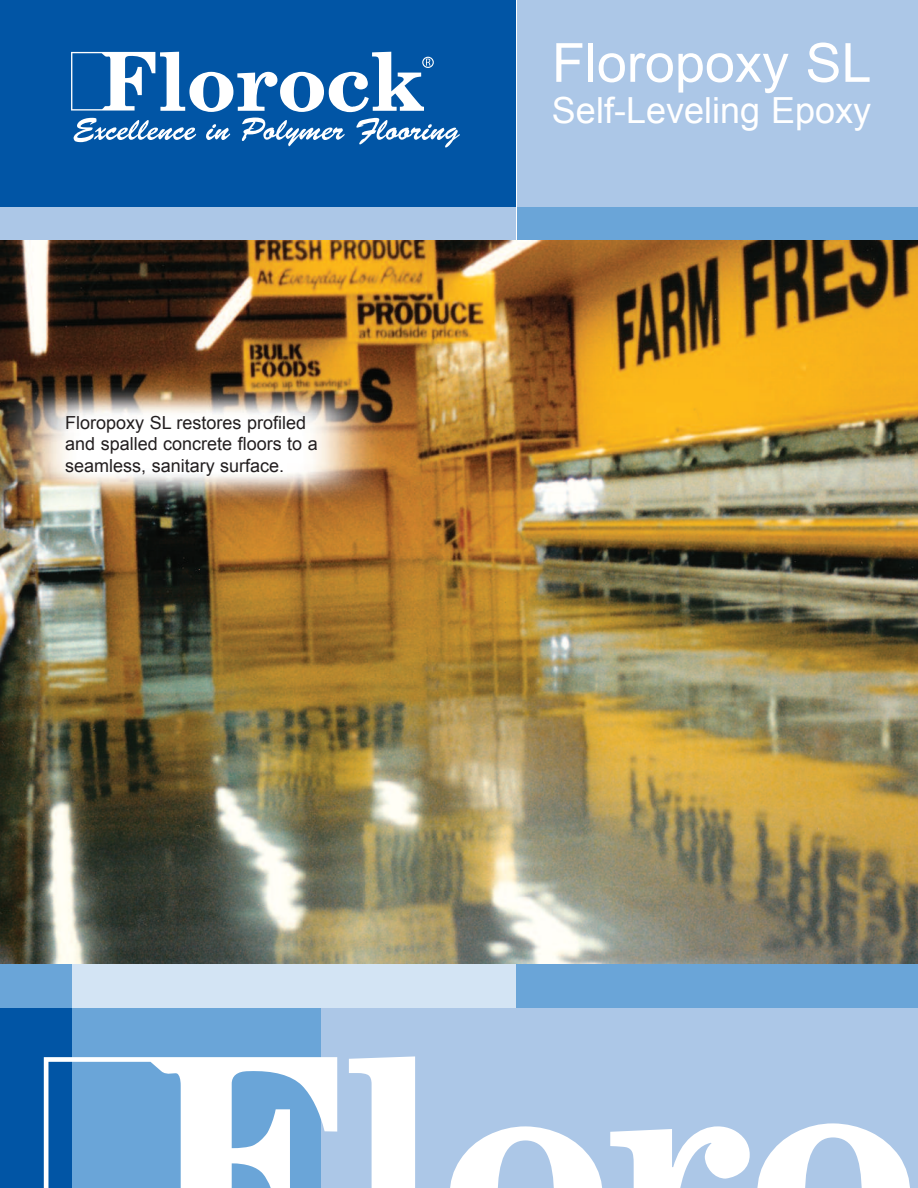
<style>
.page{position:relative;width:918px;height:1188px;background:#fff}
.page>*{position:absolute;margin:0;border:0;box-sizing:border-box;transform-origin:0 0}
.t1{font:54px "Arial";color:#fff}
.t2{font:36px "Arial";color:#fff}
.t3{font:18px/21.6px "Arial";color:#231f20}
</style>
<div class="page">
<div style="left:0;top:0;width:516px;height:207px;background:#0155a5"></div>
<div style="left:517px;top:0;width:401px;height:207px;background:#acc7e7"></div>
<div style="left:0;top:207px;width:516px;height:34px;background:#acc7e7"></div>
<div style="left:517px;top:207px;width:401px;height:34px;background:#6aa5d8"></div>
<div style="left:0;top:963px;width:72px;height:45px;background:#6aa5d8"></div>
<div style="left:73px;top:963px;width:443px;height:45px;background:#d3e4f4"></div>
<div style="left:516px;top:963px;width:402px;height:45px;background:#6aa5d8"></div>
<div style="left:422px;top:57px;width:12px;height:11px;border:1px solid #fff;border-radius:50%"></div>
<svg style="left:71px;top:52px;width:360px;height:60px"></svg>
<svg style="left:74px;top:118px;width:122px;height:24px"></svg>
<svg style="left:206px;top:124px;width:24px;height:16px"></svg>
<svg style="left:242px;top:118px;width:103px;height:28px"></svg>
<svg style="left:356px;top:118px;width:104px;height:30px"></svg>
<div style="left:0;top:1008px;width:72px;height:180px;background:#0155a5"></div>
<div style="left:73px;top:1008px;width:248px;height:180px;background:#6aa5d8"></div>
<div style="left:321px;top:1008px;width:597px;height:180px;background:#acc7e7"></div>
<svg style="left:349px;top:1056px;width:66px;height:132px"></svg>
<svg style="left:450px;top:1126px;width:152px;height:62px"></svg>
<svg style="left:610px;top:1126px;width:140px;height:62px"></svg>
<svg style="left:757px;top:1123px;width:153px;height:65px"></svg>
<svg style="left:44px;top:1057px;width:293px;height:131px"></svg>
<img style="left:0;top:241px;width:918px;height:723px">
<p class="t3" style="left:65px;top:412px;width:254px">Floropoxy SL restores profiled and spalled concrete floors to a seamless, sanitary surface.</p>
<h1 class="t1" style="left:552px;top:33px;width:321px">Floropoxy SL</h1>
<h2 class="t2" style="left:552px;top:90px;width:321px">Self-Leveling Epoxy</h2>
</div>
